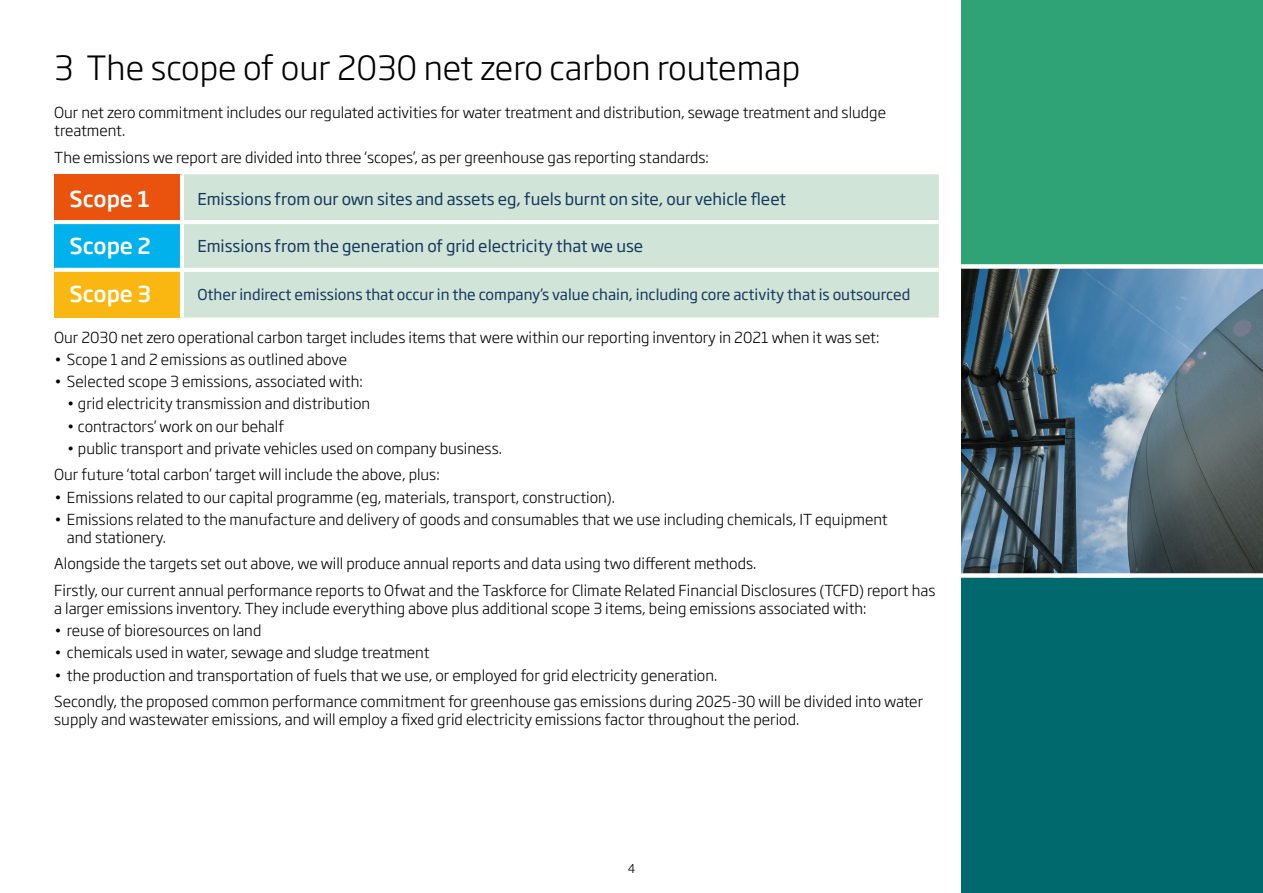
<style>
.page{position:relative;width:1263px;height:893px;background:#fff}
.page>*{position:absolute;margin:0;border:0;box-sizing:border-box;transform-origin:0 0}
.t1{font:300 33px "Soho Gothic Pro";color:#000}
.t2{font:500 21.6px "Soho Gothic Pro";color:#fff}
.t3{font:16.2px "Soho Gothic Pro";color:#18385f}
.t4{font:300 15px/26.5px "Soho Gothic Pro";color:#000}
.t5{font:14.85px "Soho Gothic Pro";color:#18385f}
.t6{font:300 12px "Soho Gothic Pro";color:#000}
</style>
<div class="page">
<div style="left:961px;top:0;width:302px;height:893px;background:#2fa376"></div>
<div style="left:961px;top:575px;width:302px;height:318px;background:#00696e"></div>
<img style="left:961px;top:269px;width:302px;height:304px">
<div style="left:961px;top:264px;width:302px;height:5px;background:#fff"></div>
<div style="left:961px;top:573px;width:302px;height:5px;background:#fff"></div>
<div style="left:54px;top:174px;width:128px;height:48px;background:#e9530e"></div>
<div style="left:184px;top:174px;width:755px;height:144px;background:#d0e4d7"></div>
<div style="left:54px;top:222px;width:128px;height:48px;background:#00b1eb"></div>
<div style="left:54px;top:270px;width:128px;height:48px;background:#fab712"></div>
<svg style="left:54px;top:220px;width:128px;height:4px"></svg>
<hr style="left:182px;top:220px;width:757px;height:4px;background:#fff">
<svg style="left:54px;top:268px;width:128px;height:4px"></svg>
<hr style="left:182px;top:268px;width:757px;height:4px;background:#fff">
<hr style="left:180px;top:174px;width:4px;height:46px;background:#fff">
<hr style="left:180px;top:224px;width:4px;height:44px;background:#fff">
<hr style="left:180px;top:272px;width:4px;height:46px;background:#fff">
<h1 class="t1" style="left:54px;top:42px;width:748px">3 The scope of our 2030 net zero carbon routemap</h1>
<p class="t4" style="left:54px;top:103px;width:833px;line-height:18px">Our net zero commitment includes our regulated activities for water treatment and distribution, sewage treatment and sludge treatment.</p>
<p class="t4" style="left:54px;top:143px;width:656px">The emissions we report are divided into three ‘scopes’, as per greenhouse gas reporting standards:</p>
<h2 class="t2" style="left:70px;top:182px;width:82px">Scope 1</h2>
<p class="t3" style="left:197px;top:186px;width:590px">Emissions from our own sites and assets eg, fuels burnt on site, our vehicle fleet</p>
<h2 class="t2" style="left:70px;top:229px;width:83px">Scope 2</h2>
<p class="t3" style="left:197px;top:234px;width:447px">Emissions from the generation of grid electricity that we use</p>
<h2 class="t2" style="left:70px;top:277px;width:83px">Scope 3</h2>
<p class="t5" style="left:197px;top:283px;width:714px">Other indirect emissions that occur in the company’s value chain, including core activity that is outsourced</p>
<p class="t4" style="left:54px;top:323px;width:826px">Our 2030 net zero operational carbon target includes items that were within our reporting inventory in 2021 when it was set:</p>
<p class="t4" style="left:54px;top:345px;width:294px">• Scope 1 and 2 emissions as outlined above</p>
<p class="t4" style="left:54px;top:367px;width:310px">• Selected scope 3 emissions, associated with:</p>
<p class="t4" style="left:67px;top:390px;width:305px">• grid electricity transmission and distribution</p>
<p class="t4" style="left:67px;top:412px;width:219px">• contractors’ work on our behalf</p>
<p class="t4" style="left:54px;top:434px;width:449px;text-indent:13px">• public transport and private vehicles used on company business.<br>Our future ‘total carbon’ target will include the above, plus:</p>
<p class="t4" style="left:54px;top:483px;width:562px">• Emissions related to our capital programme (eg, materials, transport, construction).</p>
<p class="t4" style="left:67px;top:509px;width:822px;line-height:18px;text-indent:-13px">• Emissions related to the manufacture and delivery of goods and consumables that we use including chemicals, IT equipment and stationery.</p>
<p class="t4" style="left:54px;top:550px;width:883px">Alongside the targets set out above, we will produce annual reports and data using two different methods.<br>Firstly, our current annual performance reports to Ofwat and the Taskforce for Climate Related Financial Disclosures (TCFD) report has</p>
<p class="t4" style="left:54px;top:594px;width:814px">a larger emissions inventory. They include everything above plus additional scope 3 items, being emissions associated with:</p>
<p class="t4" style="left:54px;top:616px;width:209px">• reuse of bioresources on land</p>
<p class="t4" style="left:54px;top:639px;width:377px">• chemicals used in water, sewage and sludge treatment</p>
<p class="t4" style="left:54px;top:661px;width:870px">• the production and transportation of fuels that we use, or employed for grid electricity generation.<br>Secondly, the proposed common performance commitment for greenhouse gas emissions during 2025-30 will be divided into water</p>
<p class="t4" style="left:54px;top:705px;width:746px">supply and wastewater emissions, and will employ a fixed grid electricity emissions factor throughout the period.</p>
<p class="t6" style="left:628px;top:859px;width:9px">4</p>
</div>
